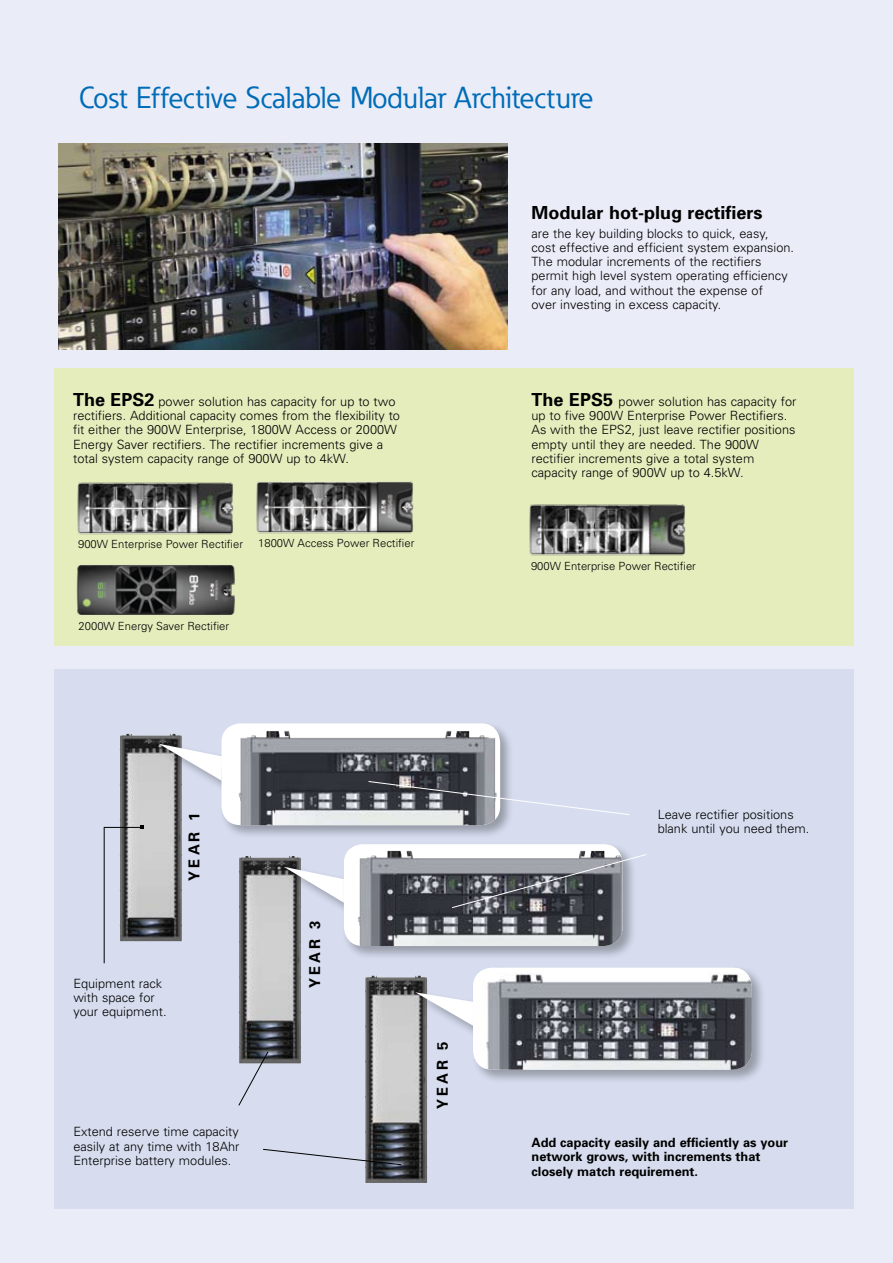
<style>
.page{position:relative;width:893px;height:1263px;background:#eaedf7}
.page>*{position:absolute;margin:0;border:0;box-sizing:border-box;transform-origin:0 0}
.t1{font:30px "Eaton";letter-spacing:-.01em;color:#006bb7}
.t2{font:700 18px "Univers";color:#000}
.t3{font:700 15px "Univers";color:#000}
.t4{font:300 12.75px/14.2px "Univers";color:#000}
.t5{font:700 12.75px/14.2px "Univers";color:#000}
.t6{font:300 11.25px "Univers";color:#000}
.s1{font-weight:700;font-size:18px}
</style>
<div class="page">
<div style="left:54px;top:369px;width:799px;height:277px;background:#e6edbd"></div>
<div style="left:54px;top:670px;width:800px;height:539px;background:#d7ddef"></div>
<img style="left:58px;top:144px;width:449px;height:205px">
<img style="left:119px;top:734px;width:63px;height:207px">
<img style="left:239px;top:856px;width:62px;height:207px">
<img style="left:365px;top:975px;width:63px;height:208px">
<div style="left:282px;top:864px;width:76px;height:52px;background:#000;opacity:.3"></div>
<svg style="left:284px;top:867px;width:58px;height:37px"></svg>
<div style="left:156px;top:741px;width:78px;height:52px;background:#000;opacity:.3"></div>
<svg style="left:159px;top:744px;width:60px;height:37px"></svg>
<div style="left:413px;top:990px;width:73px;height:49px;background:#000;opacity:.3"></div>
<svg style="left:415px;top:992px;width:56px;height:34px"></svg>
<div style="left:219px;top:721px;width:296px;height:118px;background:#000;opacity:.3"></div>
<div style="left:221px;top:723px;width:279px;height:102px;background:#fff;border-radius:19px"></div>
<img style="left:239px;top:731px;width:258px;height:94px">
<div style="left:342px;top:842px;width:295px;height:118px;background:#000;opacity:.3"></div>
<div style="left:344px;top:844px;width:279px;height:102px;background:#fff;border-radius:19px"></div>
<img style="left:358px;top:851px;width:265px;height:95px">
<div style="left:471px;top:965px;width:295px;height:119px;background:#000;opacity:.3"></div>
<img style="left:473px;top:968px;width:279px;height:101px">
<svg style="left:238px;top:1051px;width:31px;height:55px"></svg>
<svg style="left:263px;top:1148px;width:139px;height:17px"></svg>
<svg style="left:451px;top:853px;width:196px;height:55px;background:#80838a"></svg>
<svg style="left:368px;top:781px;width:262px;height:34px"></svg>
<svg style="left:103px;top:826px;width:41px;height:138px"></svg>
<img style="left:76px;top:565px;width:159px;height:50px">
<img style="left:77px;top:482px;width:157px;height:53px">
<img style="left:529px;top:504px;width:157px;height:52px">
<img style="left:256px;top:481px;width:158px;height:53px">
<h1 class="t1" style="left:79px;top:79px;width:516px">Cost Effective Scalable Modular Architecture</h1>
<p class="t4" style="left:73px;top:394px;width:328px"><span class="s1">The EPS2</span> power solution has capacity for up to two rectifiers. Additional capacity comes from the flexibility to fit either the 900W Enterprise, 1800W Access or 2000W Energy Saver rectifiers. The rectifier increments give a total system capacity range of 900W up to 4kW.</p>
<p class="t6" style="left:78px;top:537px;width:167px">900W Enterprise Power Rectifier</p>
<p class="t6" style="left:258px;top:537px;width:158px">1800W Access Power Rectifier</p>
<p class="t6" style="left:79px;top:619px;width:152px">2000W Energy Saver Rectifier</p>
<p class="t3" style="left:184px;top:880px;width:69px;rotate:-90deg">Year 1</p>
<p class="t4" style="left:73px;top:976px;width:95px">Equipment rack with space for your equipment.</p>
<p class="t4" style="left:73px;top:1124px;width:168px;text-align:justify">Extend reserve time capacity easily at any time with 18Ahr Enterprise battery modules.</p>
<p class="t3" style="left:305px;top:988px;width:69px;rotate:-90deg">Year 3</p>
<p class="t3" style="left:433px;top:1109px;width:69px;rotate:-90deg">Year 5</p>
<h2 class="t2" style="left:531px;top:201px;width:233px">Modular hot-plug rectifiers</h2>
<p class="t4" style="left:531px;top:226px;width:264px">are the key building blocks to quick, easy, cost effective and efficient system expansion.<br>The modular increments of the rectifiers permit high level system operating efficiency for any load, and without the expense of<br>over investing in excess capacity.</p>
<p class="t4" style="left:531px;top:394px;width:266px"><span class="s1">The EPS5</span> power solution has capacity for up to five 900W Enterprise Power Rectifiers.<br>As with the EPS2, just leave rectifier positions empty until they are needed. The 900W rectifier increments give a total system capacity range of 900W up to 4.5kW.</p>
<p class="t6" style="left:531px;top:560px;width:167px">900W Enterprise Power Rectifier</p>
<p class="t4" style="left:658px;top:807px;width:153px">Leave rectifier positions blank until you need them.</p>
<p class="t5" style="left:532px;top:1135px;width:258px">Add capacity easily and efficiently as your network grows, with increments that closely match requirement.</p>
</div>
